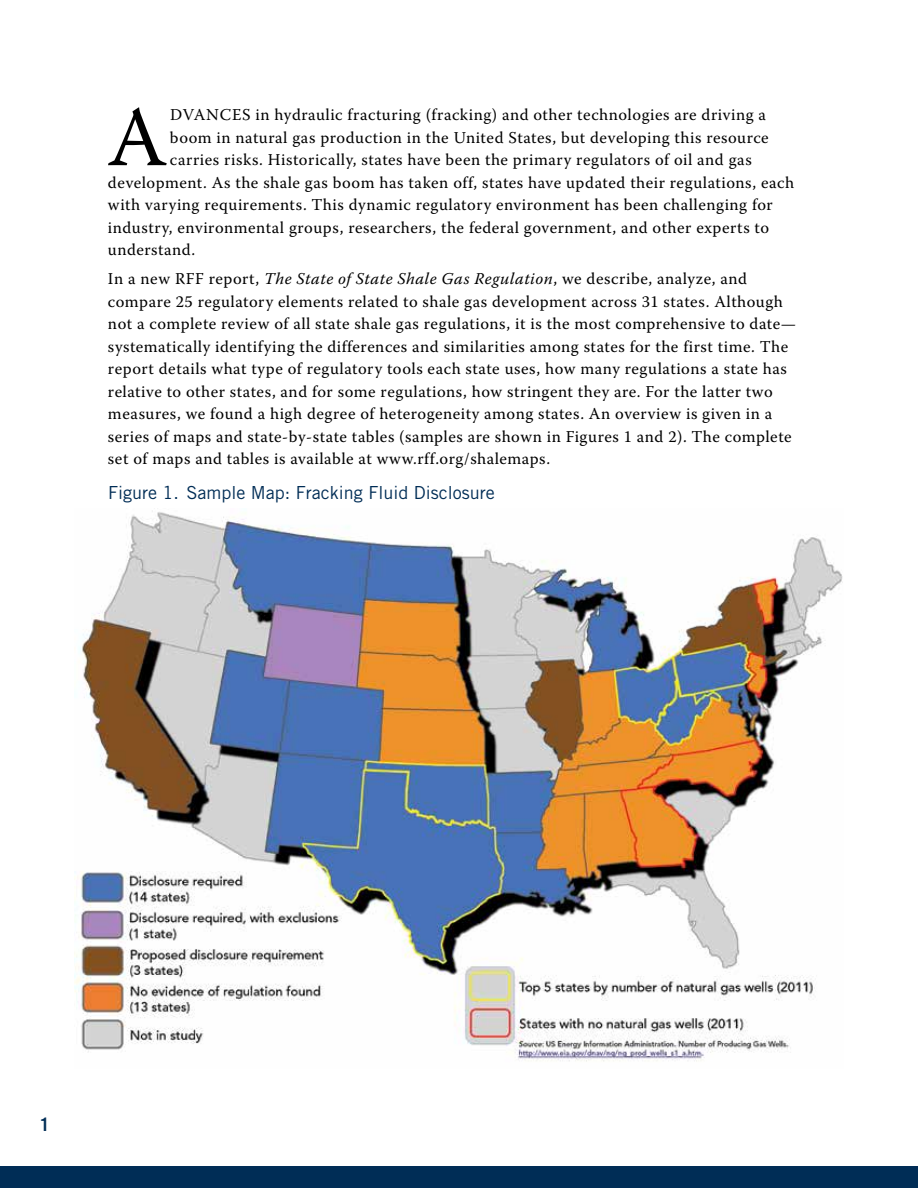
<style>
.page{position:relative;width:918px;height:1188px;background:#fff}
.page>*{position:absolute;margin:0;border:0;box-sizing:border-box;transform-origin:0 0}
.t1{font:84.75px "Warnock Pro";color:#000}
.t2{font:18px "Trade Gothic";color:#002d56}
.t3{font:700 expanded 18px "Trade Gothic LT";color:#002d56}
.t4{font:16.5px/22.5px "Warnock Pro";letter-spacing:.03em;color:#000}
.s1{font-style:italic}
</style>
<div class="page">
<img style="left:74px;top:510px;width:769px;height:552px">
<div style="left:0;top:1166px;width:918px;height:22px;background:#002d56"></div>
<h1 class="t1" style="left:107px;top:86px;width:62px">A</h1>
<p class="t4" style="left:170px;top:103px;width:598px">dvances in hydraulic fracturing (fracking) and other technologies are driving a</p>
<p class="t4" style="left:170px;top:126px;width:600px">boom in natural gas production in the United States, but developing this resource</p>
<p class="t4" style="left:170px;top:148px;width:583px">carries risks. Historically, states have been the primary regulators of oil and gas</p>
<p class="t4" style="left:108px;top:171px;width:688px">development. As the shale gas boom has taken off, states have updated their regulations, each</p>
<p class="t4" style="left:108px;top:193px;width:666px">with varying requirements. This dynamic regulatory environment has been challenging for</p>
<p class="t4" style="left:108px;top:216px;width:663px">industry, environmental groups, researchers, the federal government, and other experts to</p>
<p class="t4" style="left:108px;top:238px;width:89px">understand.</p>
<p class="t4" style="left:108px;top:267px;width:690px">In a new RFF report, <span class="s1">The State of State Shale Gas Regulation</span>, we describe, analyze, and compare 25 regulatory elements related to shale gas development across 31 states. Although not a complete review of all state shale gas regulations, it is the most comprehensive to date— systematically identifying the differences and similarities among states for the first time. The report details what type of regulatory tools each state uses, how many regulations a state has relative to other states, and for some regulations, how stringent they are. For the latter two measures, we found a high degree of heterogeneity among states. An overview is given in a series of maps and state-by-state tables (samples are shown in Figures 1 and 2). The complete set of maps and tables is available at www.rff.org/shalemaps.</p>
<p class="t2" style="left:108px;top:482px;width:388px">Figure 1. Sample Map: Fracking Fluid Disclosure</p>
<p class="t3" style="left:38px;top:1113px;width:14px">1</p>
</div>
